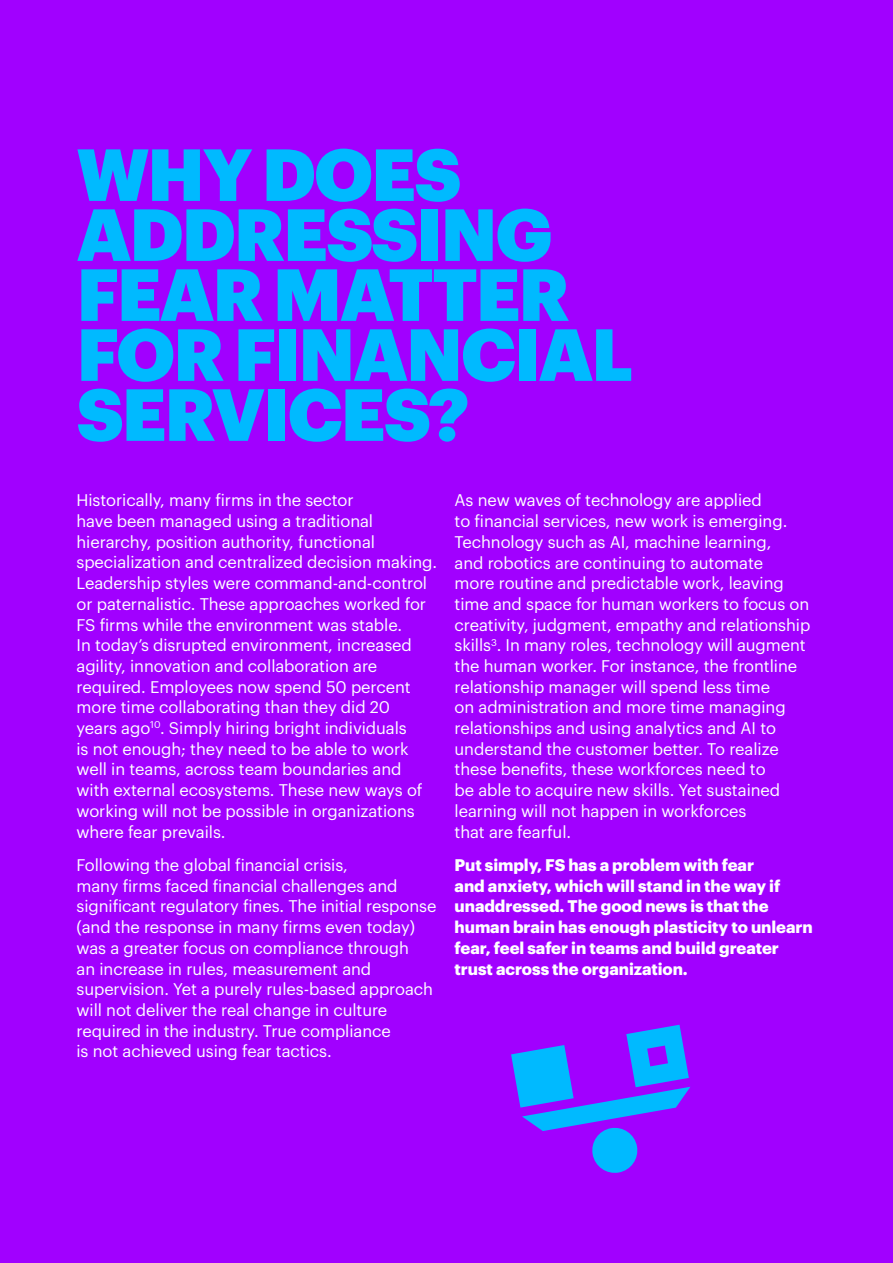
<style>
.page{position:relative;width:893px;height:1263px;background:#a100ff}
.page>*{position:absolute;margin:0;border:0;box-sizing:border-box;transform-origin:0 0}
.t1{font:900 72px/60px "Graphik";letter-spacing:-.025em;color:#00baff}
.t2{font:16.5px/20.7px "Graphik";letter-spacing:-.005em;color:#fff}
.t3{font:700 16.5px/20.7px "Graphik";letter-spacing:-.005em;color:#fff}
</style>
<div class="page">
<svg style="left:511px;top:1025px;width:179px;height:148px"></svg>
<h1 class="t1" style="left:77px;top:138px;width:558px">WHY DOES<br>ADDRESSING<br>FEAR MATTER<br>FOR FINANCIAL<br>SERVICES?</h1>
<p class="t2" style="left:77px;top:488px;width:362px">Historically, many firms in the sector<br>have been managed using a traditional hierarchy, position authority, functional specialization and centralized decision making.<br>Leadership styles were command-and-control or paternalistic. These approaches worked for FS firms while the environment was stable.<br>In today’s disrupted environment, increased agility, innovation and collaboration are required. Employees now spend 50 percent more time collaborating than they did 20<br>years ago<sup>10</sup>. Simply hiring bright individuals<br>is not enough; they need to be able to work well in teams, across team boundaries and with external ecosystems. These new ways of working will not be possible in organizations where fear prevails.</p>
<p class="t2" style="left:77px;top:853px;width:361px">Following the global financial crisis,<br>many firms faced financial challenges and significant regulatory fines. The initial response (and the response in many firms even today) was a greater focus on compliance through<br>an increase in rules, measurement and supervision. Yet a purely rules-based approach will not deliver the real change in culture required in the industry. True compliance<br>is not achieved using fear tactics.</p>
<p class="t2" style="left:455px;top:489px;width:357px">As new waves of technology are applied<br>to financial services, new work is emerging.<br>Technology such as AI, machine learning,<br>and robotics are continuing to automate<br>more routine and predictable work, leaving time and space for human workers to focus on creativity, judgment, empathy and relationship skills<sup>3</sup>. In many roles, technology will augment the human worker. For instance, the frontline relationship manager will spend less time<br>on administration and more time managing relationships and using analytics and AI to understand the customer better. To realize these benefits, these workforces need to<br>be able to acquire new skills. Yet sustained learning will not happen in workforces<br>that are fearful.</p>
<p class="t3" style="left:455px;top:853px;width:360px">Put simply, FS has a problem with fear<br>and anxiety, which will stand in the way if unaddressed. The good news is that the human brain has enough plasticity to unlearn fear, feel safer in teams and build greater trust across the organization.</p>
</div>
